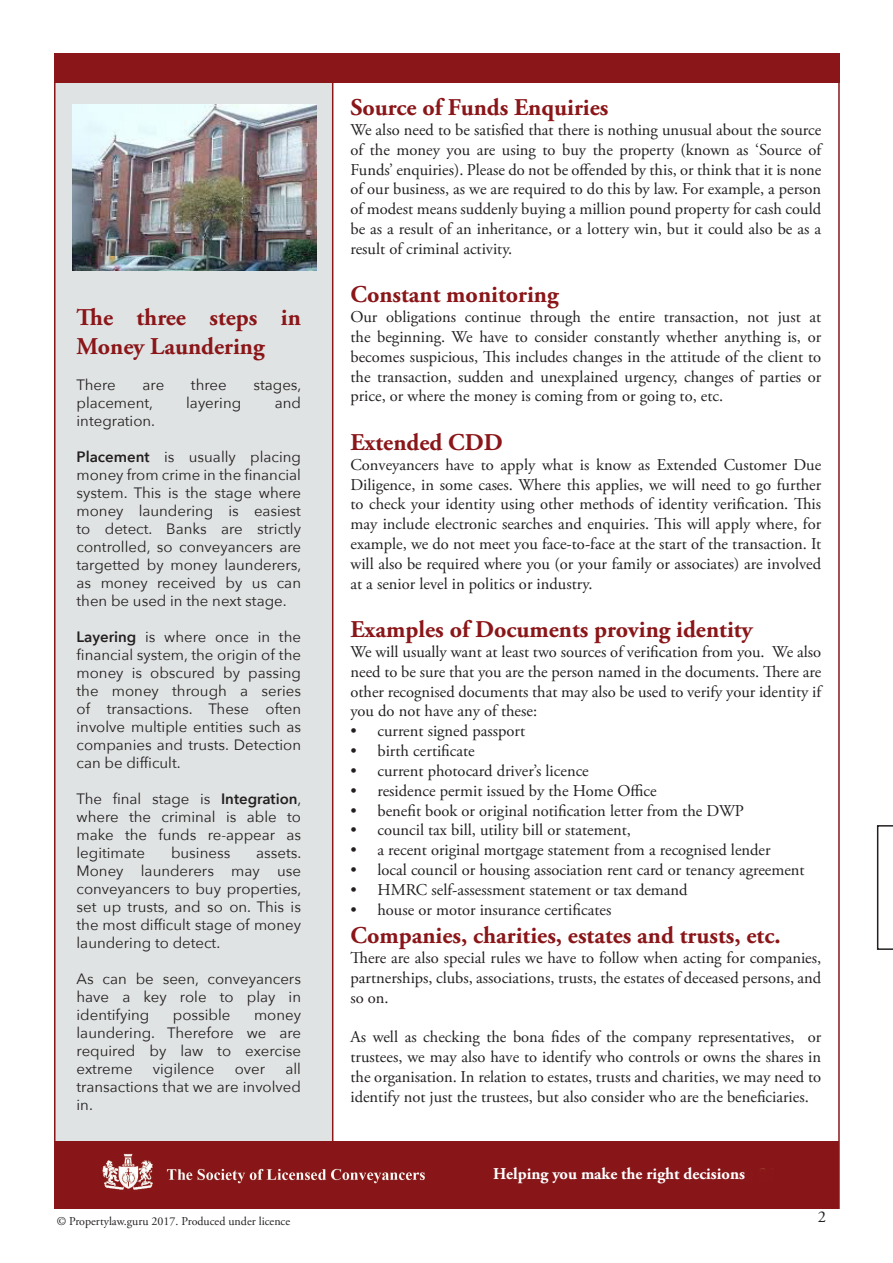
<style>
.page{position:relative;width:893px;height:1263px;background:#fff}
.page>*{position:absolute;margin:0;border:0;box-sizing:border-box;transform-origin:0 0}
.Heading_garamond{font:700 24px "Adobe Garamond Pro";color:#8a1619}
.Body_column_aveniir{font:700 24px/28.8px "Adobe Garamond Pro";color:#8a1619}
.t1{font:16.5px/19.8px "Adobe Garamond Pro";color:#231f20;text-align:justify}
.t2{font:700 16.5px "Adobe Garamond Pro";color:#fff}
.Body_column_aveniir-2{font:15px/18px "Avenir Next";color:#231f20;text-align:justify}
.t3{font:12px "Adobe Garamond Pro";color:#231f20}
.s1{font-weight:600}
</style>
<div class="page">
<div style="left:54px;top:80px;width:279px;height:1066px;background:#e0e3e3;border:2px solid #8a1619"></div>
<div style="left:54px;top:1142px;width:784px;height:67px;background:#881619"></div>
<hr style="left:838px;top:54px;width:2px;height:1155px;background:#8a1619">
<div style="left:54px;top:54px;width:786px;height:29px;background:#8a1619"></div>
<svg style="left:877px;top:825px;width:16px;height:125px"></svg>
<img style="left:72px;top:104px;width:244px;height:166px">
<p class="Body_column_aveniir" style="left:77px;top:303px;width:226px">The three steps in<br>Money Laundering</p>
<p class="Body_column_aveniir-2" style="left:77px;top:375px;width:41px">There</p>
<p class="Body_column_aveniir-2" style="left:143px;top:375px;width:23px">are</p>
<p class="Body_column_aveniir-2" style="left:191px;top:375px;width:37px">three</p>
<p class="Body_column_aveniir-2" style="left:253px;top:375px;width:50px">stages,</p>
<p class="Body_column_aveniir-2" style="left:77px;top:393px;width:78px">placement,</p>
<p class="Body_column_aveniir-2" style="left:186px;top:393px;width:57px">layering</p>
<p class="Body_column_aveniir-2" style="left:275px;top:393px;width:28px">and</p>
<p class="Body_column_aveniir-2" style="left:77px;top:411px;width:80px">integration.</p>
<p class="Body_column_aveniir-2" style="left:77px;top:447px;width:226px"><span class="s1">Placement</span> is usually placing money from crime in the financial system. This is the stage where money laundering is easiest to detect. Banks are strictly controlled, so conveyancers are targetted by money launderers, as money received by us can then be used in the next stage.</p>
<p class="Body_column_aveniir-2" style="left:77px;top:627px;width:226px"><span class="s1">Layering</span> is where once in the financial system, the origin of the money is obscured by passing the money through a series of transactions. These often involve multiple entities such as companies and trusts. Detection can be difficult.</p>
<p class="Body_column_aveniir-2" style="left:77px;top:789px;width:226px">The final stage is <span class="s1">Integration</span>, where the criminal is able to make the funds re-appear as legitimate</p>
<p class="Body_column_aveniir-2" style="left:171px;top:843px;width:61px">business</p>
<p class="Body_column_aveniir-2" style="left:77px;top:843px;width:226px;text-indent:180px">assets.<br>Money launderers may use conveyancers to buy properties, set up trusts, and so on. This is the most difficult stage of money laundering to detect.</p>
<p class="Body_column_aveniir-2" style="left:77px;top:969px;width:226px">As can be seen, conveyancers have a key role to play in identifying</p>
<p class="Body_column_aveniir-2" style="left:173px;top:1005px;width:59px">possible</p>
<p class="Body_column_aveniir-2" style="left:77px;top:1005px;width:226px;text-indent:177px">money laundering. Therefore we are required by law to exercise extreme</p>
<p class="Body_column_aveniir-2" style="left:77px;top:1059px;width:226px;text-indent:209px">all transactions that we are involved in.</p>
<p class="Body_column_aveniir-2" style="left:153px;top:1059px;width:63px">vigilence</p>
<p class="Body_column_aveniir-2" style="left:235px;top:1059px;width:32px">over</p>
<p class="t3" style="left:57px;top:1214px;width:235px">© Propertylaw.guru 2017. Produced under licence</p>
<p class="Heading_garamond" style="left:350px;top:94px;width:260px">Source of Funds Enquiries</p>
<p class="t1" style="left:350px;top:120px;width:472px">We also need to be satisfied that there is nothing unusual about the source of the money you are using to buy the property (known as ‘Source of Funds’ enquiries). Please do not be offended by this, or think that it is none of our business, as we are required to do this by law. For example, a person of modest means suddenly buying a million pound property for cash could be as a result of an inheritance, or a lottery win, but it could also be as a result of criminal activity.</p>
<p class="Heading_garamond" style="left:350px;top:281px;width:210px">Constant monitoring</p>
<p class="t1" style="left:350px;top:308px;width:472px">Our obligations continue through the entire transaction, not just at the beginning. We have to consider constantly whether anything is, or becomes suspicious, This includes changes in the attitude of the client to the transaction, sudden and unexplained urgency, changes of parties or price, or where the money is coming from or going to, etc.</p>
<p class="Heading_garamond" style="left:350px;top:428px;width:154px">Extended CDD</p>
<p class="t1" style="left:350px;top:455px;width:472px">Conveyancers have to apply what is know as Extended Customer Due Diligence, in some cases. Where this applies, we will need to go further to check your identity using other methods of identity verification. This may include electronic searches and enquiries. This will apply where, for example, we do not meet you face-to-face at the start of the transaction. It will also be required where you (or your family or associates) are involved at a senior level in politics or industry.</p>
<p class="Heading_garamond" style="left:350px;top:616px;width:404px">Examples of Documents proving identity</p>
<p class="t1" style="left:350px;top:642px;width:472px">We will usually want at least two sources of verification from you. We also need to be sure that you are the person named in the documents. There are other recognised documents that may also be used to verify your identity if you do not have any of these:</p>
<p class="t1" style="left:350px;top:722px;width:176px">• current signed passport</p>
<p class="t1" style="left:350px;top:741px;width:126px">• birth certificate</p>
<p class="t1" style="left:350px;top:761px;width:240px">• current photocard driver’s licence</p>
<p class="t1" style="left:350px;top:781px;width:308px">• residence permit issued by the Home Office</p>
<p class="t1" style="left:350px;top:801px;width:395px">• benefit book or original notification letter from the DWP</p>
<p class="t1" style="left:350px;top:821px;width:282px">• council tax bill, utility bill or statement,</p>
<p class="t1" style="left:350px;top:840px;width:422px">• a recent original mortgage statement from a recognised lender</p>
<p class="t1" style="left:350px;top:860px;width:456px">• local council or housing association rent card or tenancy agreement</p>
<p class="t1" style="left:350px;top:880px;width:339px">• HMRC self-assessment statement or tax demand</p>
<p class="t1" style="left:350px;top:900px;width:262px">• house or motor insurance certificates</p>
<p class="Heading_garamond" style="left:350px;top:922px;width:432px">Companies, charities, estates and trusts, etc.</p>
<p class="t1" style="left:350px;top:948px;width:472px">There are also special rules we have to follow when acting for companies, partnerships, clubs, associations, trusts, the estates of deceased persons, and so on.</p>
<p class="t1" style="left:350px;top:1028px;width:472px">As well as checking the bona fides of the company representatives, or trustees, we may also have to identify who controls or owns the shares in the organisation. In relation to estates, trusts and charities, we may need to identify not just the trustees, but also consider who are the beneficiaries.</p>
<p class="t2" style="left:493px;top:1164px;width:253px">Helping you make the right decisions</p>
<p class="t1" style="left:818px;top:1207px;width:10px">2</p>
</div>
